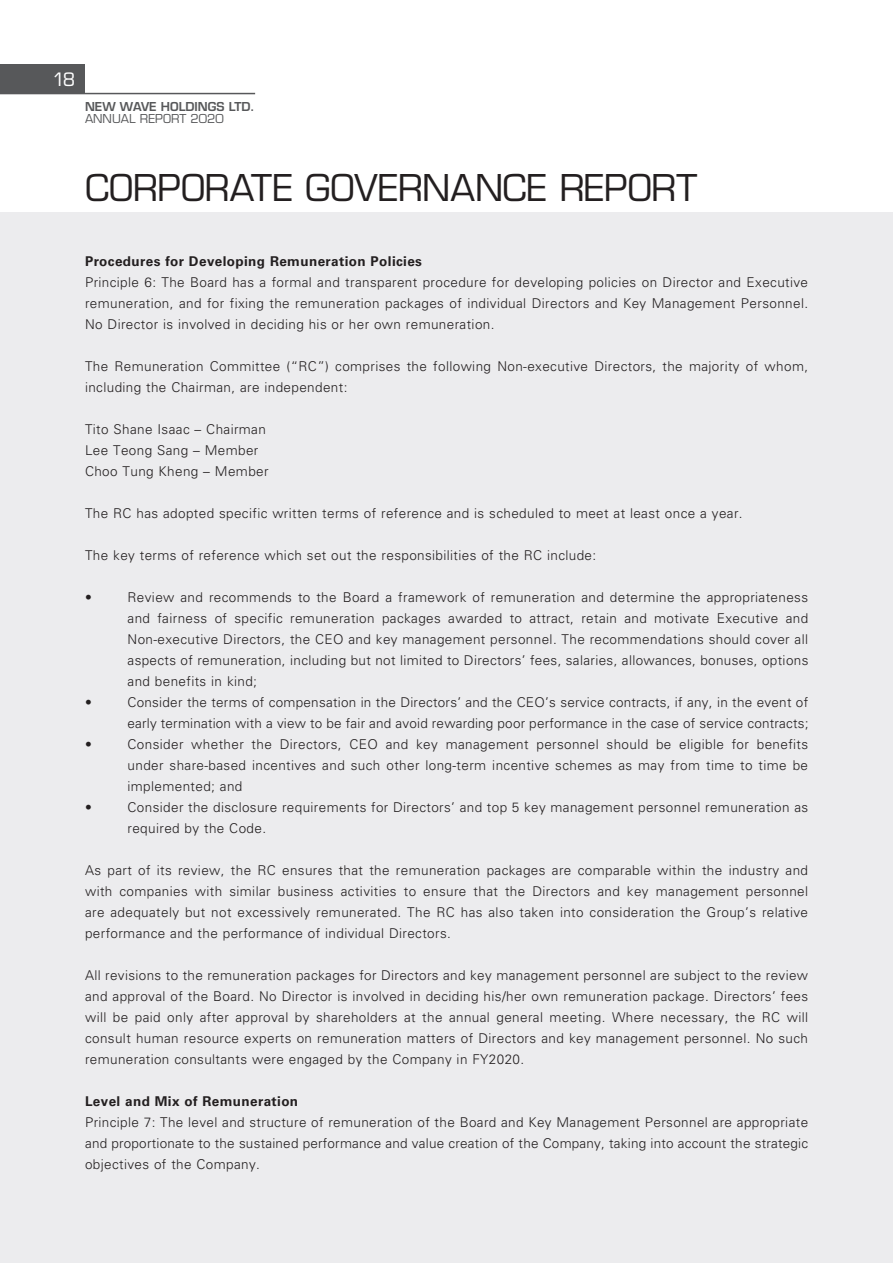
<style>
.page{position:relative;width:893px;height:1263px;background:#fff}
.page>*{position:absolute;margin:0;border:0;box-sizing:border-box;transform-origin:0 0}
.t1{font:36px "Eurostile LT Std";letter-spacing:-.005em;color:#231f20}
.t2{font:18px "Eurostile LT Std";color:#fff}
._00_E_Body_Text{font:300 13.5px/21px "Univers LT Std";letter-spacing:.03em;color:#231f20;text-align:justify}
._00_E_Body_Text-2{font:700 13.5px "Univers LT Std";letter-spacing:.03em;color:#231f20}
.t3{font:600 12px "Eurostile LT Std";color:#57585a}
.t4{font:12px "Eurostile LT Std";color:#57585a}
</style>
<div class="page">
<div style="left:0;top:64px;width:85px;height:30px;background:#57585a"></div>
<hr style="left:0;top:93px;width:255px;height:1px;background:#57585a">
<div style="left:0;top:213px;width:893px;height:1050px;background:#ececee"></div>
<h2 class="t2" style="left:52px;top:69px;width:24px">18</h2>
<p class="t3" style="left:85px;top:99px;width:171px">NEW WAVE HOLDINGS LTD.</p>
<p class="t4" style="left:85px;top:111px;width:140px">ANNUAL REPORT 2020</p>
<h1 class="t1" style="left:85px;top:166px;width:614px">CORPORATE GOVERNANCE REPORT</h1>
<p class="_00_E_Body_Text-2" style="left:85px;top:254px;width:338px">Procedures for Developing Remuneration Policies</p>
<p class="_00_E_Body_Text" style="left:85px;top:272px;width:725px">Principle 6: The Board has a formal and transparent procedure for developing policies on Director and Executive remuneration, and for fixing the remuneration packages of individual Directors and Key Management Personnel.<br>No Director is involved in deciding his or her own remuneration.</p>
<p class="_00_E_Body_Text" style="left:85px;top:356px;width:725px">The Remuneration Committee (“RC”) comprises the following Non-executive Directors, the majority of whom, including the Chairman, are independent:</p>
<p class="_00_E_Body_Text" style="left:85px;top:419px;width:182px">Tito Shane Isaac – Chairman</p>
<p class="_00_E_Body_Text" style="left:85px;top:440px;width:175px">Lee Teong Sang – Member</p>
<p class="_00_E_Body_Text" style="left:85px;top:461px;width:185px">Choo Tung Kheng – Member</p>
<p class="_00_E_Body_Text" style="left:85px;top:503px;width:659px">The RC has adopted specific written terms of reference and is scheduled to meet at least once a year.</p>
<p class="_00_E_Body_Text" style="left:85px;top:545px;width:513px">The key terms of reference which set out the responsibilities of the RC include:</p>
<p class="_00_E_Body_Text" style="left:85px;top:587px;width:8px">•</p>
<p class="_00_E_Body_Text" style="left:128px;top:587px;width:682px">Review and recommends to the Board a framework of remuneration and determine the appropriateness and fairness of specific remuneration packages awarded to attract, retain and motivate Executive and Non-executive Directors, the CEO and key management personnel. The recommendations should cover all aspects of remuneration, including but not limited to Directors’ fees, salaries, allowances, bonuses, options and benefits in kind;</p>
<p class="_00_E_Body_Text" style="left:85px;top:692px;width:8px">•</p>
<p class="_00_E_Body_Text" style="left:128px;top:692px;width:682px">Consider the terms of compensation in the Directors’ and the CEO’s service contracts, if any, in the event of early termination with a view to be fair and avoid rewarding poor performance in the case of service contracts;</p>
<p class="_00_E_Body_Text" style="left:85px;top:734px;width:8px">•</p>
<p class="_00_E_Body_Text" style="left:128px;top:734px;width:682px">Consider whether the Directors, CEO and key management personnel should be eligible for benefits under share-based incentives and such other long-term incentive schemes as may from time to time be implemented; and</p>
<p class="_00_E_Body_Text" style="left:85px;top:797px;width:8px">•</p>
<p class="_00_E_Body_Text" style="left:128px;top:797px;width:682px">Consider the disclosure requirements for Directors’ and top 5 key management personnel remuneration as required by the Code.</p>
<p class="_00_E_Body_Text" style="left:85px;top:860px;width:725px">As part of its review, the RC ensures that the remuneration packages are comparable within the industry and with companies with similar business activities to ensure that the Directors and key management personnel are adequately but not excessively remunerated. The RC has also taken into consideration the Group’s relative performance and the performance of individual Directors.</p>
<p class="_00_E_Body_Text" style="left:85px;top:965px;width:725px">All revisions to the remuneration packages for Directors and key management personnel are subject to the review and approval of the Board. No Director is involved in deciding his/her own remuneration package. Directors’ fees will be paid only after approval by shareholders at the annual general meeting. Where necessary, the RC will consult human resource experts on remuneration matters of Directors and key management personnel. No such remuneration consultants were engaged by the Company in FY2020.</p>
<p class="_00_E_Body_Text-2" style="left:85px;top:1094px;width:215px">Level and Mix of Remuneration</p>
<p class="_00_E_Body_Text" style="left:85px;top:1112px;width:725px">Principle 7: The level and structure of remuneration of the Board and Key Management Personnel are appropriate and proportionate to the sustained performance and value creation of the Company, taking into account the strategic objectives of the Company.</p>
</div>
